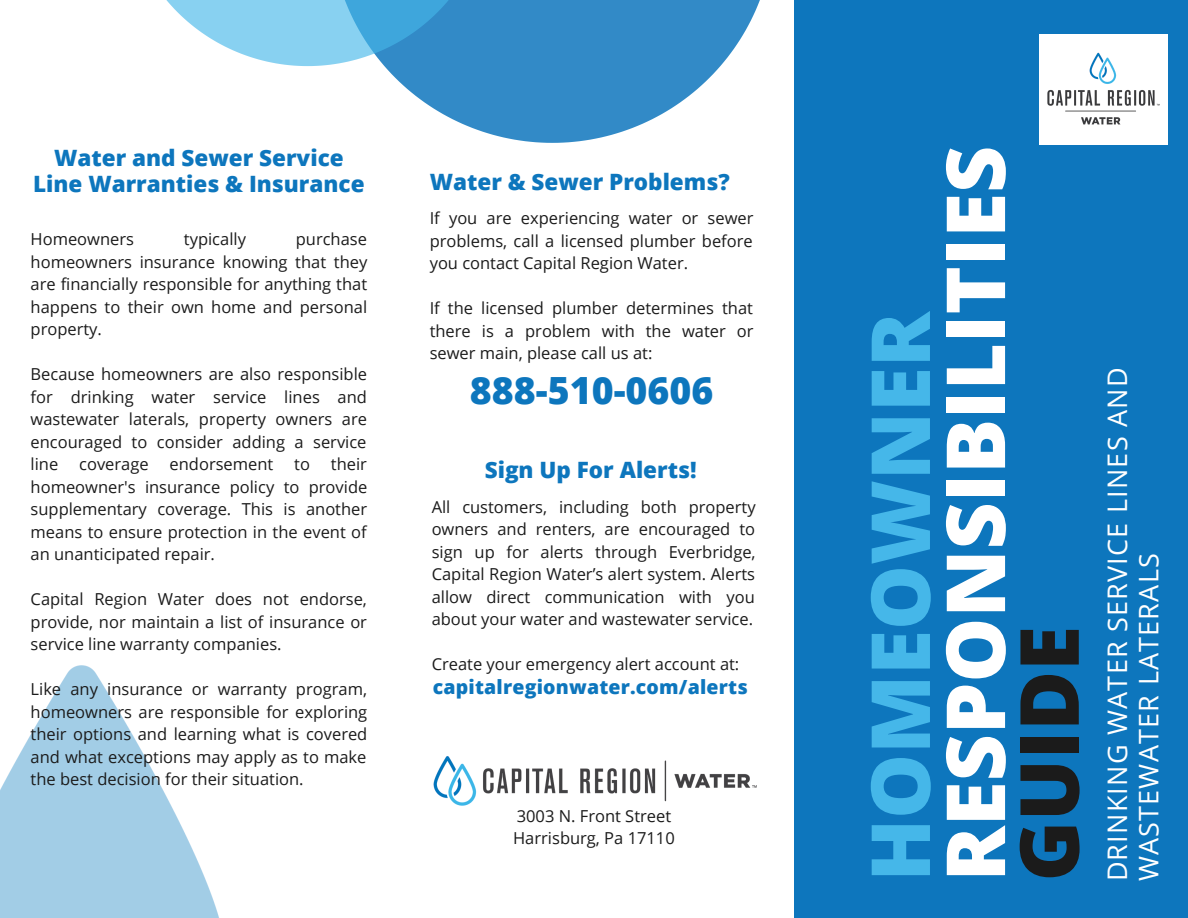
<style>
.page{position:relative;width:1188px;height:918px;background:#fff}
.page>*{position:absolute;margin:0;border:0;box-sizing:border-box;transform-origin:0 0}
.t1{font:800 81.6px "Open Sans";color:#fff}
.t2{font:800 81.6px "Open Sans";color:#45b7e9}
.t3{font:800 81.6px "Open Sans";color:#1b1b1b}
.t4{font:800 37.5px "Open Sans";color:#0d76bd}
.t5{font:27px/31.5px "Open Sans";letter-spacing:.045em;color:#fff}
.t6{font:800 22.5px/25.8px "Open Sans";color:#0d76bd;text-align:center}
.t7{font:800 19.5px "Open Sans";letter-spacing:.01em;color:#0d76bd}
.t8{font:16.5px/22.5px "Open Sans";color:#1b1b1b;text-align:justify}
</style>
<div class="page">
<div style="left:793px;top:0;width:395px;height:918px;background:#0d76bd"></div>
<img style="left:0;top:666px;width:219px;height:252px">
<svg style="left:384px;top:0;width:376px;height:143px;fill:#328ac7"></svg>
<div style="left:1039px;top:34px;width:128px;height:110px;background:#fff"></div>
<svg style="left:166px;top:0;width:325px;height:66px"></svg>
<img style="left:1047px;top:52px;width:113px;height:73px">
<img style="left:433px;top:756px;width:324px;height:50px">
<p class="t6" style="left:33px;top:145px;width:333px">Water and Sewer Service<br>Line Warranties &amp; Insurance</p>
<p class="t8" style="left:31px;top:227px;width:338px;text-indent:265px">purchase homeowners insurance knowing that they are financially responsible for anything that happens to their own home and personal property.</p>
<p class="t8" style="left:31px;top:362px;width:338px">Because homeowners are also responsible for drinking water service lines and wastewater laterals, property owners are encouraged to consider adding a service line</p>
<p class="t8" style="left:31px;top:227px;width:105px">Homeowners</p>
<p class="t8" style="left:184px;top:227px;width:64px">typically</p>
<p class="t8" style="left:31px;top:452px;width:338px;text-indent:300px">their homeowner's insurance policy to provide supplementary coverage. This is another means to ensure protection in the event of an unanticipated repair.</p>
<p class="t8" style="left:31px;top:587px;width:338px">Capital Region Water does not endorse, provide, nor maintain a list of insurance or service line warranty companies.</p>
<p class="t8" style="left:31px;top:677px;width:338px">Like any insurance or warranty program, homeowners are responsible for exploring their options and learning what is covered and what exceptions may apply as to make the best decision for their situation.</p>
<p class="t8" style="left:79px;top:452px;width:71px">coverage</p>
<p class="t8" style="left:170px;top:452px;width:105px">endorsement</p>
<p class="t8" style="left:294px;top:452px;width:17px">to</p>
<p class="t1" style="left:918px;top:881px;width:737px;rotate:-90deg">RESPONSIBILITIES</p>
<p class="t6" style="left:430px;top:168px;width:301px">Water &amp; Sewer Problems?</p>
<p class="t8" style="left:430px;top:206px;width:325px">If you are experiencing water or sewer problems, call a licensed plumber before you contact Capital Region Water.</p>
<p class="t8" style="left:430px;top:296px;width:325px">If the licensed plumber determines that there is a problem with the water or sewer main, please call us at:</p>
<p class="t4" style="left:470px;top:364px;width:245px">888-510-0606</p>
<p class="t5" style="left:1101px;top:881px;width:515px;rotate:-90deg">DRINKING WATER SERVICE LINES AND<br>WASTEWATER LATERALS</p>
<p class="t2" style="left:843px;top:881px;width:572px;rotate:-90deg">HOMEOWNER</p>
<p class="t6" style="left:485px;top:457px;width:213px">Sign Up For Alerts!</p>
<p class="t8" style="left:432px;top:495px;width:325px">All customers, including both property owners and renters, are encouraged to sign up for alerts through Everbridge, Capital Region Water’s alert system. Alerts allow direct communication with you about your water and wastewater service.</p>
<p class="t8" style="left:432px;top:653px;width:309px">Create your emergency alert account at:</p>
<p class="t7" style="left:433px;top:673px;width:316px">capitalregionwater.com/alerts</p>
<p class="t3" style="left:992px;top:881px;width:257px;rotate:-90deg">GUIDE</p>
<p class="t8" style="left:517px;top:804px;width:156px">3003 N. Front Street</p>
<p class="t8" style="left:513px;top:827px;width:163px">Harrisburg, Pa 17110</p>
</div>
